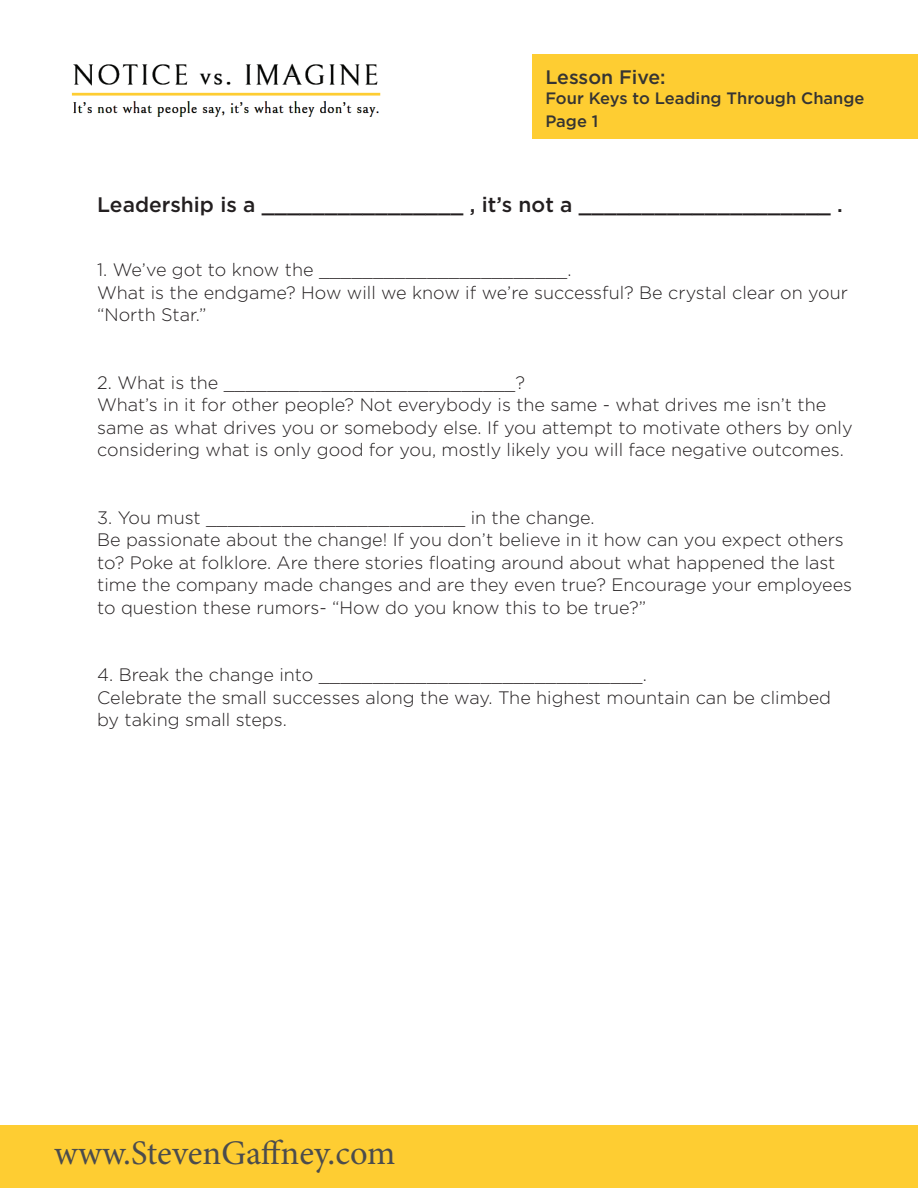
<style>
.page{position:relative;width:918px;height:1188px;background:#fff}
.page>*{position:absolute;margin:0;border:0;box-sizing:border-box;transform-origin:0 0}
.t1{font:34.5px "Minion Pro";color:#4b4c4d}
.t2{font:500 21px "Gotham";color:#231f20}
.t3{font:500 19.5px "Gotham";color:#353433}
.t4{font:300 18px/22.5px "Gotham";color:#231f20}
.t5{font:500 16.5px "Gotham";color:#353433}
</style>
<div class="page">
<div style="left:533px;top:54px;width:385px;height:85px;background:#fecd32"></div>
<div style="left:0;top:1125px;width:918px;height:63px;background:#fecd32"></div>
<img style="left:71px;top:63px;width:310px;height:54px">
<p class="t3" style="left:545px;top:65px;width:122px">Lesson Five:</p>
<p class="t5" style="left:545px;top:87px;width:321px">Four Keys to Leading Through Change</p>
<p class="t5" style="left:545px;top:111px;width:55px">Page 1</p>
<p class="t2" style="left:97px;top:190px;width:747px">Leadership is a ________________ , it’s not a ____________________ .</p>
<p class="t4" style="left:97px;top:258px;width:752px">1. We’ve got to know the _______________________.<br>What is the endgame? How will we know if we’re successful? Be crystal clear on your “North Star.”</p>
<p class="t4" style="left:97px;top:371px;width:757px">2. What is the ___________________________?<br>What’s in it for other people? Not everybody is the same - what drives me isn’t the same as what drives you or somebody else. If you attempt to motivate others by only considering what is only good for you, mostly likely you will face negative outcomes.</p>
<p class="t4" style="left:97px;top:506px;width:756px">3. You must ________________________ in the change.<br>Be passionate about the change! If you don’t believe in it how can you expect others to? Poke at folklore. Are there stories floating around about what happened the last time the company made changes and are they even true? Encourage your employees to question these rumors- “How do you know this to be true?”</p>
<p class="t4" style="left:97px;top:663px;width:735px">4. Break the change into ______________________________.<br>Celebrate the small successes along the way. The highest mountain can be climbed by taking small steps.</p>
<h1 class="t1" style="left:54px;top:1129px;width:343px">www.StevenGaffney.com</h1>
</div>
